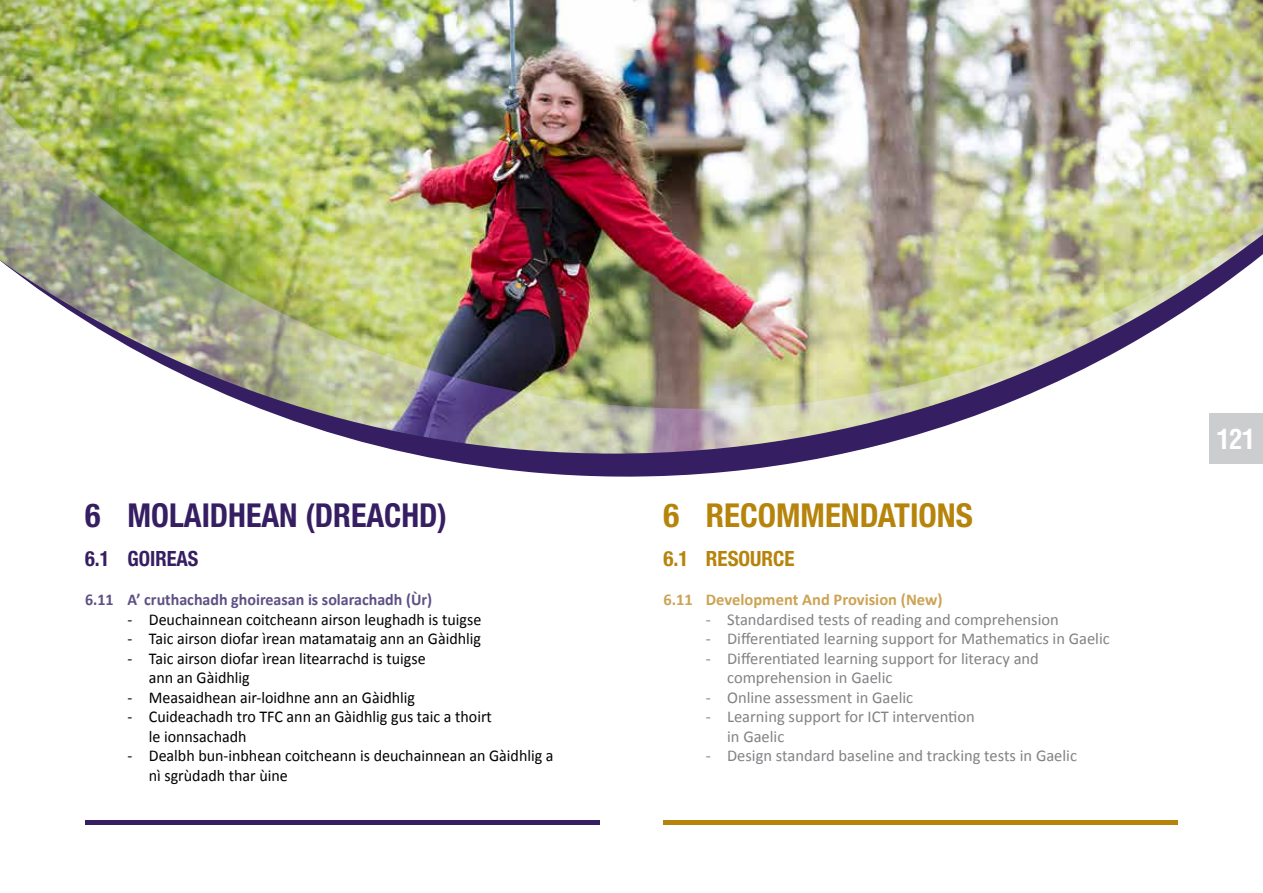
<style>
.page{position:relative;width:1263px;height:893px;background:#fff}
.page>*{position:absolute;margin:0;border:0;box-sizing:border-box;transform-origin:0 0}
.t1{font:700 condensed 33px "Helvetica Neue";color:#361e62}
.t2{font:700 condensed 33px "Helvetica Neue";color:#b6840b}
.t3{font:700 condensed 27px "Helvetica";color:#fff}
.t4{font:700 condensed 21px "Helvetica Neue";color:#b6840b}
.t5{font:700 condensed 21px "Helvetica Neue";color:#361e62}
.t6{font:16.5px/19.5px "Calibri";color:#000}
.t7{font:16.5px/19.5px "Calibri";color:#808285}
.t8{font:700 16.5px "Calibri";color:#5e5085}
.t9{font:700 16.5px "Calibri";color:#cca353}
</style>
<div class="page">
<hr style="left:663px;top:821px;width:515px;height:4px;background:#b6840b">
<hr style="left:85px;top:821px;width:515px;height:4px;background:#361e62">
<img style="left:0;top:0;width:1263px;height:477px">
<h1 class="t1" style="left:85px;top:496px;width:132px">6 MOLAIDHE</h1>
<h1 class="t1" style="left:261px;top:496px;width:187px">AN (DREACHD)</h1>
<p class="t5" style="left:85px;top:546px;width:64px">6.1 GOIRE</p>
<p class="t5" style="left:177px;top:546px;width:23px">AS</p>
<p class="t8" style="left:85px;top:589px;width:349px">6.11 A’ cruthachadh ghoireasan is solarachadh (Ùr)</p>
<p class="t6" style="left:128px;top:610px;width:355px">- Deuchainnean coitcheann airson leughadh is tuigse</p>
<p class="t6" style="left:128px;top:629px;width:355px">- Taic airson diofar ìrean matamataig ann an Gàidhlig</p>
<p class="t6" style="left:149px;top:649px;width:278px;text-indent:-21px">- Taic airson diofar ìrean litearrachd is tuigse ann an Gàidhlig</p>
<p class="t6" style="left:128px;top:688px;width:289px">- Measaidhean air-loidhne ann an Gàidhlig</p>
<p class="t6" style="left:149px;top:707px;width:345px;text-indent:-21px">- Cuideachadh tro TFC ann an Gàidhlig gus taic a thoirt le ionnsachadh</p>
<p class="t6" style="left:149px;top:746px;width:406px;text-indent:-21px">- Dealbh bun-inbhean coitcheann is deuchainnean an Gàidhlig a nì sgrùdadh thar ùine</p>
<h1 class="t2" style="left:663px;top:496px;width:37px">6 RECO</h1>
<h1 class="t2" style="left:776px;top:496px;width:134px">MMENDATION</h1>
<h1 class="t2" style="left:956px;top:496px;width:19px">S</h1>
<p class="t4" style="left:663px;top:546px;width:88px">6.1 RESOURCE</p>
<p class="t9" style="left:663px;top:589px;width:281px">6.11 Development And Provision (New)</p>
<p class="t7" style="left:706px;top:610px;width:354px">- Standardised tests of reading and comprehension</p>
<p class="t7" style="left:706px;top:629px;width:405px">- Differentiated learning support for Mathematics in Gaelic</p>
<p class="t7" style="left:727px;top:649px;width:313px;text-indent:-21px">- Differentiated learning support for literacy and comprehension in Gaelic</p>
<p class="t7" style="left:706px;top:688px;width:209px">- Online assessment in Gaelic</p>
<p class="t7" style="left:727px;top:707px;width:249px;text-indent:-21px">- Learning support for ICT intervention in Gaelic</p>
<p class="t7" style="left:706px;top:746px;width:373px">- Design standard baseline and tracking tests in Gaelic</p>
<h2 class="t3" style="left:1216px;top:423px;width:40px">121</h2>
</div>
